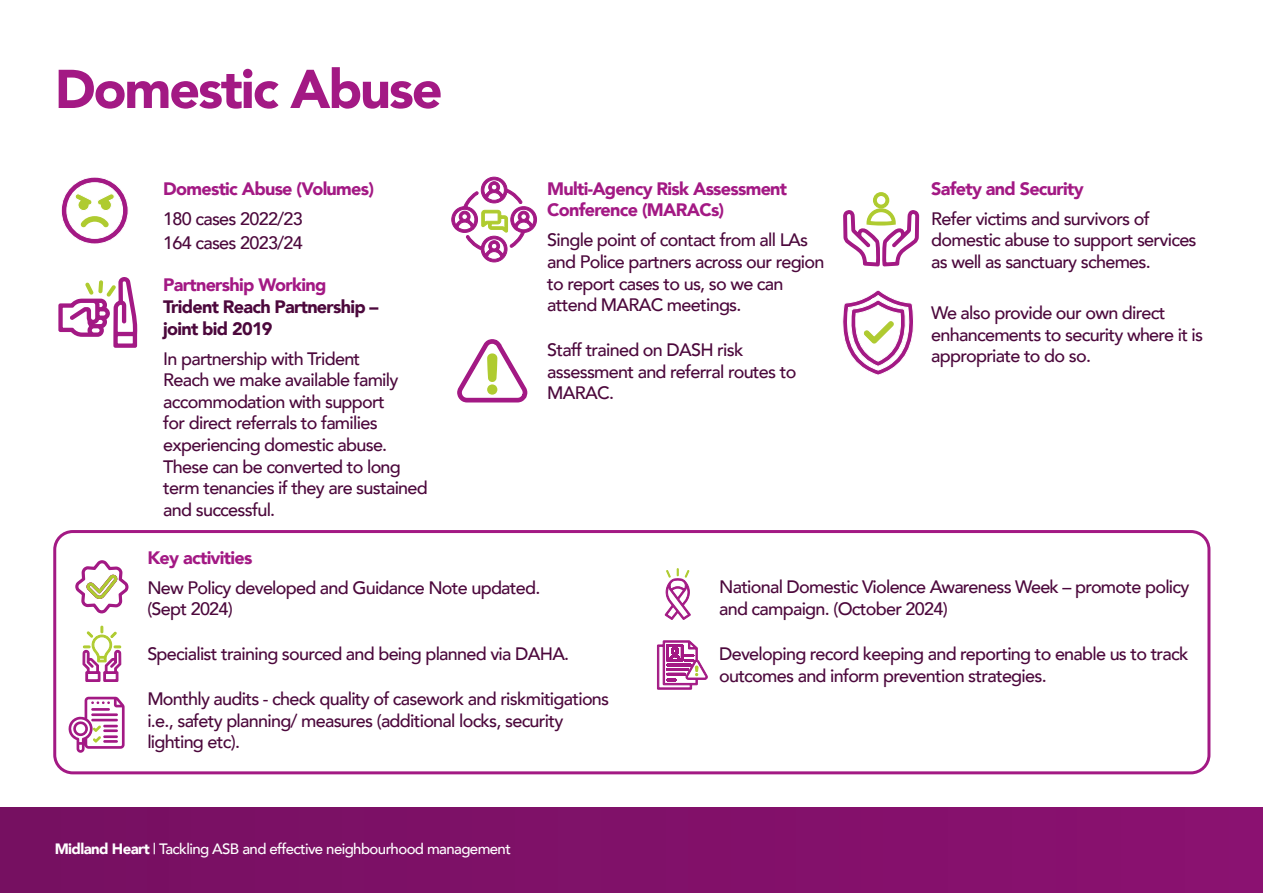
<style>
.page{position:relative;width:1263px;height:893px;background:#fff}
.page>*{position:absolute;margin:0;border:0;box-sizing:border-box;transform-origin:0 0}
.t1{font:900 54px "Avenir";letter-spacing:-.04em;color:#a31984}
.t2{font:500 18px/21.6px "Avenir";letter-spacing:-.04em;color:#4c083c}
.t3{font:900 18px/30px "Avenir";letter-spacing:-.04em;color:#a31984}
.t4{font:900 18px/21.6px "Avenir";letter-spacing:-.04em;color:#4c083c}
.t5{font:500 15px "Avenir";letter-spacing:-.04em;color:#fff}
.s1{font-weight:500;color:#4c083c}
.s2{color:#a31984}
.s3{font-weight:900;color:#a31984}
.s4{font-weight:900}
</style>
<div class="page">
<svg style="left:58px;top:177px;width:80px;height:171px"></svg>
<svg style="left:457px;top:339px;width:71px;height:64px"></svg>
<svg style="left:451px;top:177px;width:86px;height:86px"></svg>
<div style="left:0;top:807px;width:1263px;height:86px;background:#801169"></div>
<svg style="left:68px;top:560px;width:61px;height:215px"></svg>
<hr style="left:91px;top:719px;width:27px;height:2px;background:#a31984">
<hr style="left:91px;top:713px;width:27px;height:3px;background:#a31984">
<hr style="left:91px;top:708px;width:19px;height:3px;background:#a31984">
<svg style="left:664px;top:568px;width:27px;height:52px"></svg>
<svg style="left:657px;top:640px;width:51px;height:50px"></svg>
<div style="left:53px;top:530px;width:1157px;height:244px;border:3px solid #a31984;border-radius:18px"></div>
<svg style="left:842px;top:192px;width:78px;height:183px"></svg>
<p class="t1" style="left:55px;top:43px;width:389px">Domestic Abuse</p>
<p class="t3" style="left:163px;top:173px;width:212px">Domestic Abuse (Volumes)<br><span class="s1">180 cases 2022/23</span></p>
<p class="t2" style="left:163px;top:231px;width:141px">164 cases 2023/24</p>
<p class="t4" style="left:163px;top:274px;width:217px"><span class="s2">Partnership Working<br></span>Trident Reach Partnership – joint bid 2019</p>
<p class="t2" style="left:163px;top:346px;width:266px">In partnership with Trident<br>Reach we make available family accommodation with support<br>for direct referrals to families experiencing domestic abuse.<br>These can be converted to long term tenancies if they are sustained and successful.</p>
<p class="t3" style="left:547px;top:177px;width:241px;line-height:21.6px">Multi-Agency Risk Assessment<br>Conference (MARACs)</p>
<p class="t2" style="left:547px;top:228px;width:279px">Single point of contact from all LAs and Police partners across our region to report cases to us, so we can attend MARAC meetings.</p>
<p class="t2" style="left:547px;top:338px;width:251px">Staff trained on DASH risk assessment and referral routes to<br>MARAC.</p>
<p class="t3" style="left:931px;top:173px;width:154px">Safety and Security</p>
<p class="t2" style="left:931px;top:207px;width:267px">Refer victims and survivors of domestic abuse to support services as well as sanctuary schemes.</p>
<p class="t2" style="left:931px;top:301px;width:273px">We also provide our own direct enhancements to security where it is appropriate to do so.</p>
<p class="t2" style="left:147px;top:541px;width:395px;line-height:30px"><span class="s3">Key activities<br></span>New Policy developed and Guidance Note updated.</p>
<p class="t2" style="left:147px;top:597px;width:87px">(Sept 2024)</p>
<p class="t2" style="left:147px;top:642px;width:423px">Specialist training sourced and being planned via DAHA.</p>
<p class="t2" style="left:147px;top:687px;width:463px">Monthly audits - check quality of casework and riskmitigations i.e., safety planning/ measures (additional locks, security lighting etc).</p>
<p class="t5" style="left:55px;top:836px;width:458px"><span class="s4">Midland Heart</span> | Tackling ASB and effective neighbourhood management</p>
<p class="t2" style="left:719px;top:575px;width:472px">National Domestic Violence Awareness Week – promote policy and campaign. (October 2024)</p>
<p class="t2" style="left:719px;top:642px;width:471px">Developing record keeping and reporting to enable us to track outcomes and inform prevention strategies.</p>
</div>
